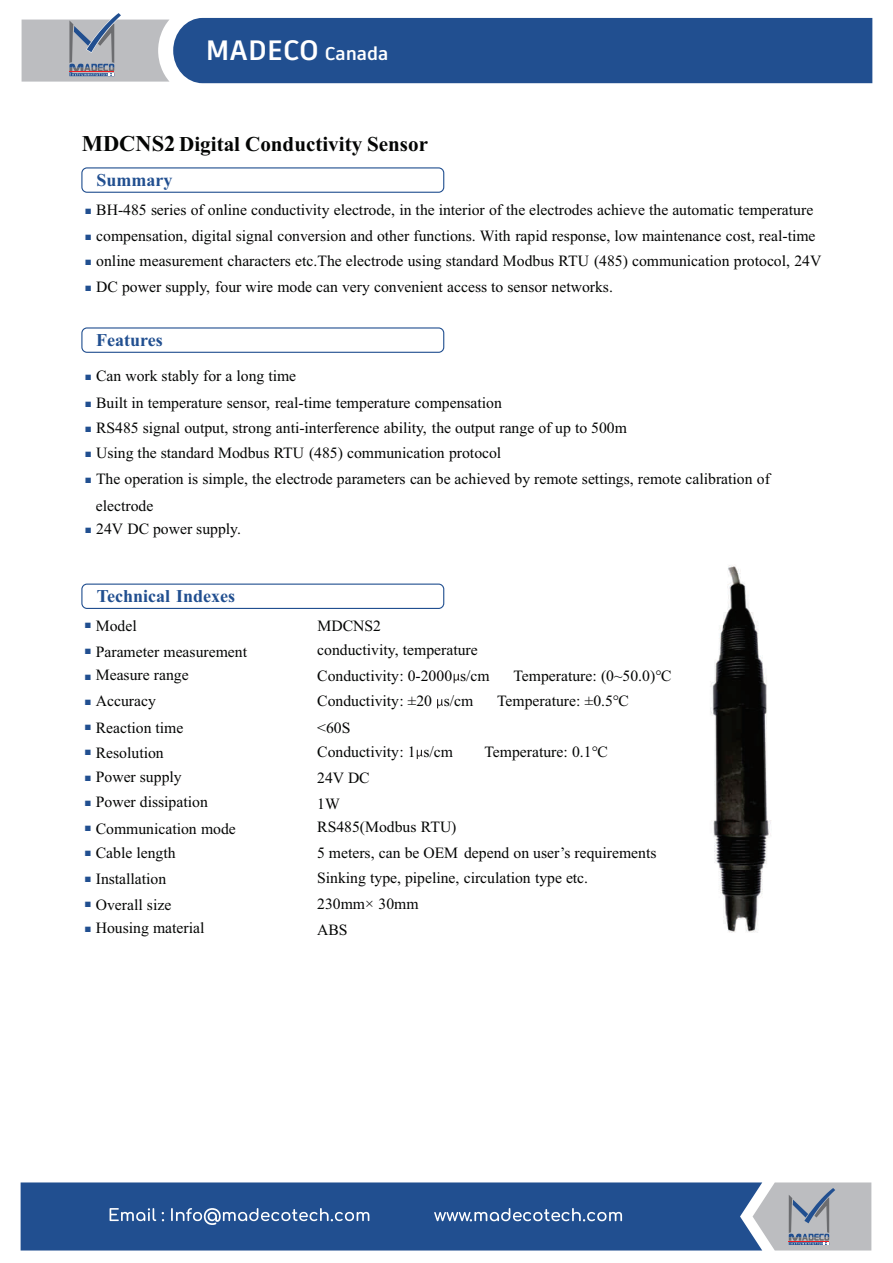
<style>
.page{position:relative;width:893px;height:1263px;background:#fff}
.page>*{position:absolute;margin:0;border:0;box-sizing:border-box;transform-origin:0 0}
.t1{font:700 27.9px "Artifakt Element";color:#fff}
.t2{font:700 21.15px "Times New Roman";color:#040504}
.t3{font:700 18px "Times New Roman";color:#214f90}
.t4{font:15.6px/25.5px "Times New Roman";color:#040504}
.t5{font:11.55px/25.2px "Arial";color:#214f90;text-align:justify}
.s1{font-size:18.45px}
.s2{font-size:22.5px}
</style>
<div class="page">
<img style="left:710px;top:565px;width:62px;height:368px">
<div style="left:81px;top:167px;width:363px;height:26px;border:1px solid #214f90;border-radius:5px"></div>
<div style="left:81px;top:327px;width:363px;height:26px;border:1px solid #214f90;border-radius:5px"></div>
<div style="left:81px;top:583px;width:363px;height:26px;border:1px solid #214f90;border-radius:5px"></div>
<div style="left:21px;top:1182px;width:732px;height:68px;background:#214f90"></div>
<svg style="left:753px;top:1182px;width:118px;height:68px;background:#b3b6bd"></svg>
<svg style="left:110px;top:1208px;width:259px;height:17px;background:#5175a8"></svg>
<svg style="left:434px;top:1208px;width:188px;height:13px;background:#5d7eae"></svg>
<div style="left:173px;top:18px;width:699px;height:65px;background:#214f90"></div>
<svg style="left:22px;top:13px;width:148px;height:69px;background:#bbbdc3"></svg>
<svg style="left:454px;top:674px;width:5px;height:9px"></svg>
<svg style="left:437px;top:699px;width:6px;height:9px"></svg>
<svg style="left:417px;top:750px;width:5px;height:9px"></svg>
<h1 class="t1" style="left:205px;top:39px;width:185px">MADECO <span class="s1">Canada</span></h1>
<h2 class="t2" style="left:82px;top:137px;width:348px"><span class="s2">MDCNS2</span> Digital Conductivity Sensor</h2>
<p class="t3" style="left:96px;top:173px;width:77px">Summary</p>
<p class="t4" style="left:96px;top:198px;width:727px">BH-485 series of online conductivity electrode, in the interior of the electrodes achieve the automatic temperature compensation, digital signal conversion and other functions. With rapid response, low maintenance cost, real-time online measurement characters etc.The electrode using standard Modbus RTU (485) communication protocol, 24V DC power supply, four wire mode can very convenient access to sensor networks.</p>
<p class="t3" style="left:96px;top:334px;width:68px">Features</p>
<p class="t4" style="left:96px;top:365px;width:675px">Can work stably for a long time<br>Built in temperature sensor, real-time temperature compensation<br>RS485 signal output, strong anti-interference ability, the output range of up to 500m<br>Using the standard Modbus RTU (485) communication protocol<br>The operation is simple, the electrode parameters can be achieved by remote settings, remote calibration of</p>
<p class="t4" style="left:96px;top:495px;width:147px;line-height:23.7px">electrode<br>24V DC power supply.</p>
<p class="t5" style="left:85px;top:198px;width:9px">■</p>
<p class="t5" style="left:85px;top:224px;width:9px">■ ■ ■</p>
<p class="t5" style="left:85px;top:365px;width:9px">■</p>
<p class="t5" style="left:85px;top:391px;width:9px">■ ■ ■ ■</p>
<p class="t5" style="left:85px;top:518px;width:9px">■</p>
<p class="t3" style="left:97px;top:590px;width:140px">Technical Indexes</p>
<p class="t4" style="left:96px;top:614px;width:42px">Model</p>
<p class="t4" style="left:317px;top:614px;width:65px">MDCNS2</p>
<p class="t4" style="left:96px;top:640px;width:153px">Parameter measurement</p>
<p class="t4" style="left:317px;top:639px;width:162px">conductivity, temperature</p>
<p class="t4" style="left:96px;top:664px;width:94px">Measure range</p>
<p class="t4" style="left:317px;top:664px;width:174px">Conductivity: 0-2000 s/cm</p>
<p class="t4" style="left:513px;top:664px;width:160px">Temperature: (0~50.0)℃</p>
<p class="t4" style="left:96px;top:689px;width:62px">Accuracy</p>
<p class="t4" style="left:317px;top:689px;width:158px">Conductivity: ±20 s/cm</p>
<p class="t4" style="left:497px;top:689px;width:133px">Temperature: ±0.5℃</p>
<p class="t4" style="left:96px;top:716px;width:89px">Reaction time</p>
<p class="t4" style="left:317px;top:716px;width:35px">&lt;60S</p>
<p class="t4" style="left:96px;top:742px;width:69px">Resolution</p>
<p class="t4" style="left:317px;top:740px;width:137px">Conductivity: 1 s/cm</p>
<p class="t4" style="left:484px;top:740px;width:125px">Temperature: 0.1℃</p>
<p class="t4" style="left:96px;top:765px;width:87px">Power supply</p>
<p class="t4" style="left:317px;top:767px;width:54px">24V DC</p>
<p class="t4" style="left:96px;top:791px;width:114px">Power dissipation</p>
<p class="t4" style="left:317px;top:792px;width:24px">1W</p>
<p class="t4" style="left:96px;top:817px;width:142px">Communication mode</p>
<p class="t4" style="left:317px;top:816px;width:141px">RS485(Modbus RTU)</p>
<p class="t4" style="left:96px;top:841px;width:81px">Cable length</p>
<p class="t4" style="left:317px;top:841px;width:341px">5 meters, can be OEM depend on user’s requirements</p>
<p class="t4" style="left:96px;top:868px;width:72px">Installation</p>
<p class="t4" style="left:317px;top:866px;width:272px">Sinking type, pipeline, circulation type etc.</p>
<p class="t4" style="left:96px;top:893px;width:77px">Overall size</p>
<p class="t4" style="left:317px;top:893px;width:103px">230mm× 30mm</p>
<p class="t4" style="left:96px;top:917px;width:110px">Housing material</p>
<p class="t4" style="left:317px;top:918px;width:32px">ABS</p>
<p class="t5" style="left:85px;top:612px;width:9px">■</p>
<p class="t5" style="left:85px;top:639px;width:9px">■ ■ ■ ■ ■ ■ ■ ■ ■ ■ ■ ■</p>
</div>
